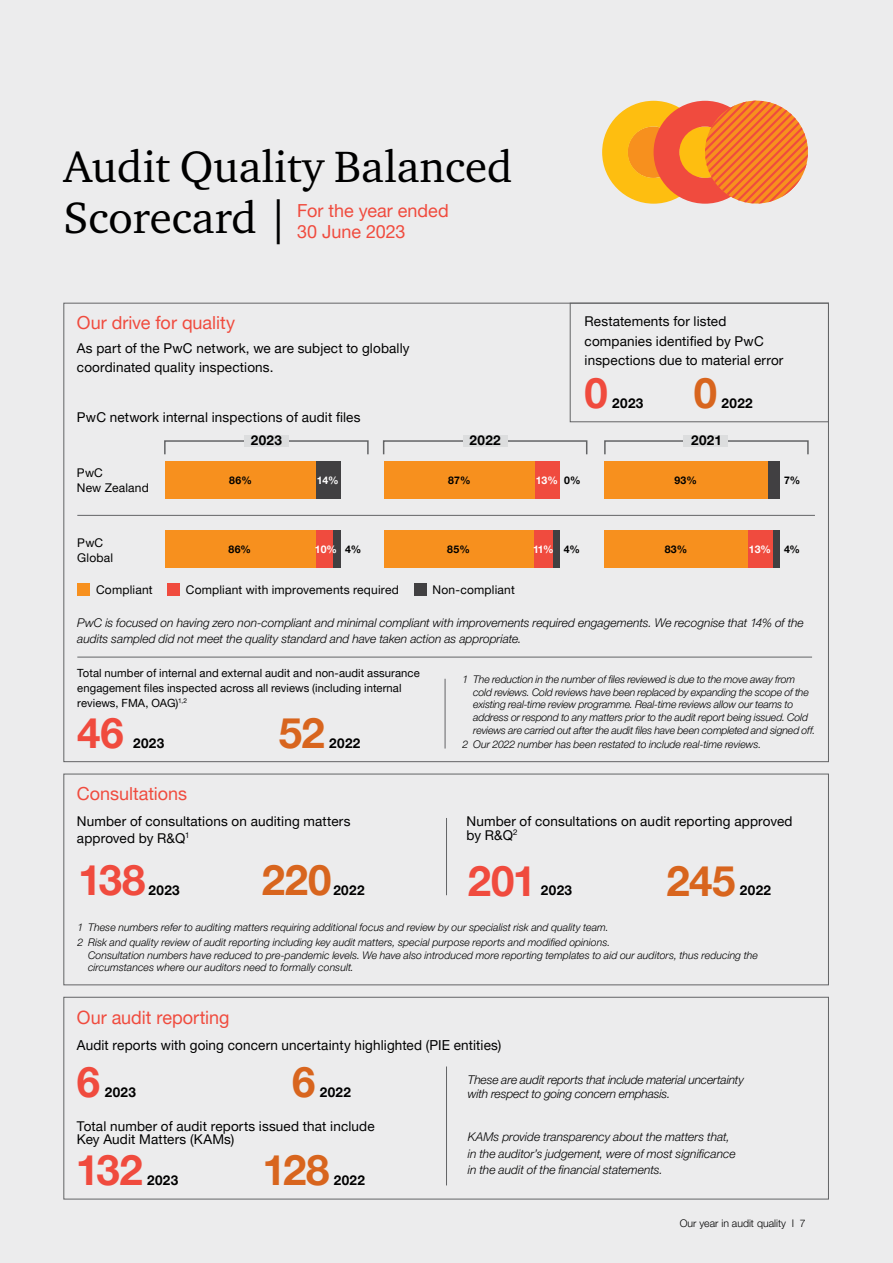
<style>
.page{position:relative;width:893px;height:1263px;background:#ececed}
.page>*{position:absolute;margin:0;border:0;box-sizing:border-box;transform-origin:0 0}
.t1{font:45px/51px "Charter ITC Pro";color:#000}
.t2{font:700 42px "Helvetica Neue LT Pro";letter-spacing:-.015em;color:#f04b3e}
.t3{font:700 42px "Helvetica Neue LT Pro";letter-spacing:-.005em;color:#d8651e}
.t4{font:18.3px "Helvetica Neue LT Pro";color:#f04b3e}
.t5{font:18px/21.6px "Helvetica Neue LT Pro";color:#f04b3e}
.t6{font:13.8px "Helvetica Neue LT Pro";letter-spacing:.01em;color:#000}
.t7{font:13.5px/19.5px "Helvetica Neue LT Pro";letter-spacing:.01em;color:#000}
.t8{font:700 13.5px "Helvetica Neue LT Pro";letter-spacing:.03em;color:#000}
.t9{font:italic 300 12px/16.5px "Helvetica Neue LT Pro";letter-spacing:-.005em;color:#000}
.t10{font:12px/15px "Helvetica Neue LT Pro";letter-spacing:.015em;color:#000}
.t11{font:11.25px/15px "Helvetica Neue LT Pro";letter-spacing:.01em;color:#000}
.t12{font:italic 300 10.5px/12.6px "Helvetica Neue LT Pro";color:#000}
.t13{font:700 10.5px "Helvetica Neue LT Pro";letter-spacing:.04em;color:#000}
.t14{font:300 10.5px "Helvetica Neue LT Pro";color:#000}
.t15{font:700 10.5px "Helvetica Neue LT Pro";letter-spacing:-.01em;color:#fff}
.s1{color:#000}
</style>
<div class="page">
<div style="left:63px;top:997px;width:766px;height:202px;border:1px solid #636466"></div>
<hr style="left:446px;top:1066px;width:1px;height:119px;background:#636466">
<hr style="left:77px;top:515px;width:738px;height:1px;background:#636466">
<div style="left:77px;top:583px;width:13px;height:13px;background:#f7901e"></div>
<div style="left:167px;top:583px;width:13px;height:13px;background:#f04b3e"></div>
<div style="left:414px;top:583px;width:13px;height:13px;background:#414042"></div>
<hr style="left:445px;top:679px;width:1px;height:69px;background:#636466">
<hr style="left:77px;top:657px;width:735px;height:1px;background:#636466">
<div style="left:570px;top:303px;width:259px;height:119px;border:1px solid #636466"></div>
<div style="left:316px;top:530px;width:18px;height:38px;background:#f04b3e"></div>
<div style="left:165px;top:530px;width:151px;height:38px;background:#f7901e"></div>
<div style="left:165px;top:461px;width:151px;height:38px;background:#f7901e"></div>
<div style="left:164px;top:440px;width:205px;height:15px;border:2px solid #636466"></div>
<div style="left:245px;top:435px;width:44px;height:11px;background:#dcddde"></div>
<div style="left:316px;top:461px;width:25px;height:38px;background:#414042"></div>
<div style="left:767px;top:461px;width:12px;height:38px;background:#414042"></div>
<div style="left:604px;top:461px;width:163px;height:38px;background:#f7901e"></div>
<div style="left:604px;top:530px;width:144px;height:38px;background:#f7901e"></div>
<div style="left:604px;top:440px;width:205px;height:15px;border:2px solid #636466"></div>
<div style="left:683px;top:435px;width:45px;height:11px;background:#dcddde"></div>
<div style="left:772px;top:530px;width:7px;height:38px;background:#414042"></div>
<div style="left:748px;top:530px;width:25px;height:38px;background:#f04b3e"></div>
<div style="left:63px;top:774px;width:766px;height:211px;border:1px solid #636466"></div>
<hr style="left:446px;top:818px;width:1px;height:77px;background:#636466">
<div style="left:334px;top:530px;width:7px;height:38px;background:#414042"></div>
<div style="left:552px;top:530px;width:7px;height:38px;background:#414042"></div>
<div style="left:533px;top:530px;width:19px;height:38px;background:#f04b3e"></div>
<div style="left:384px;top:530px;width:149px;height:38px;background:#f7901e"></div>
<div style="left:384px;top:461px;width:151px;height:38px;background:#f7901e"></div>
<div style="left:383px;top:440px;width:204px;height:15px;border:2px solid #636466"></div>
<div style="left:463px;top:435px;width:45px;height:11px;background:#dcddde"></div>
<div style="left:535px;top:461px;width:24px;height:38px;background:#f04b3e"></div>
<svg style="left:602px;top:101px;width:206px;height:103px;background:#f4903f"></svg>
<h1 class="t1" style="left:63px;top:140px;width:451px">Audit Quality Balanced<br>Scorecard |</h1>
<h3 class="t5" style="left:297px;top:199px;width:153px">For the year ended<br>30 June 2023</h3>
<h3 class="t5" style="left:77px;top:311px;width:160px">Our drive for quality</h3>
<p class="t7" style="left:77px;top:338px;width:334px">As part of the PwC network, we are subject to globally coordinated quality inspections.</p>
<p class="t7" style="left:77px;top:407px;width:285px">PwC network internal inspections of audit files</p>
<p class="t10" style="left:77px;top:465px;width:74px">PwC<br>New Zealand</p>
<p class="t8" style="left:251px;top:432px;width:33px">2023</p>
<p class="t13" style="left:229px;top:474px;width:24px">86%</p>
<p class="t15" style="left:317px;top:474px;width:23px">14%</p>
<p class="t8" style="left:470px;top:432px;width:33px">2022</p>
<p class="t13" style="left:448px;top:474px;width:24px">87%</p>
<p class="t7" style="left:585px;top:311px;width:200px">Restatements for listed companies identified by PwC inspections due to material error</p>
<h2 class="t2" style="left:585px;top:367px;width:25px">0</h2>
<p class="t8" style="left:612px;top:395px;width:33px">2023</p>
<h2 class="t3" style="left:694px;top:367px;width:25px">0</h2>
<p class="t8" style="left:721px;top:395px;width:33px">2022</p>
<p class="t15" style="left:536px;top:474px;width:46px">13% <span class="s1">0%</span></p>
<p class="t8" style="left:691px;top:432px;width:32px">2021</p>
<p class="t13" style="left:674px;top:474px;width:24px">93%</p>
<p class="t13" style="left:784px;top:474px;width:18px">7%</p>
<p class="t10" style="left:77px;top:534px;width:37px">PwC<br>Global</p>
<p class="t10" style="left:96px;top:582px;width:58px">Compliant</p>
<p class="t10" style="left:186px;top:582px;width:215px">Compliant with improvements required</p>
<p class="t10" style="left:433px;top:582px;width:84px">Non-compliant</p>
<p class="t9" style="left:77px;top:614px;width:728px">PwC is focused on having zero non-compliant and minimal compliant with improvements required engagements. We recognise that 14% of the audits sampled did not meet the quality standard and have taken action as appropriate.</p>
<p class="t15" style="left:315px;top:543px;width:24px">10%</p>
<p class="t13" style="left:228px;top:543px;width:24px">86%</p>
<p class="t13" style="left:345px;top:543px;width:18px">4%</p>
<p class="t13" style="left:447px;top:543px;width:24px">85%</p>
<p class="t13" style="left:665px;top:543px;width:24px">83%</p>
<p class="t15" style="left:749px;top:543px;width:24px">13%</p>
<p class="t13" style="left:784px;top:543px;width:18px">4%</p>
<p class="t15" style="left:533px;top:543px;width:48px">11% <span class="s1">4%</span></p>
<p class="t11" style="left:77px;top:665px;width:344px">Total number of internal and external audit and non-audit assurance engagement files inspected across all reviews (including internal reviews, FMA, OAG)<sup>1,2</sup></p>
<p class="t8" style="left:133px;top:735px;width:33px">2023</p>
<h2 class="t2" style="left:77px;top:707px;width:48px">46</h2>
<h2 class="t3" style="left:279px;top:707px;width:47px">52</h2>
<p class="t8" style="left:329px;top:735px;width:33px">2022</p>
<h3 class="t5" style="left:77px;top:782px;width:112px">Consultations</h3>
<p class="t7" style="left:77px;top:813px;width:275px;line-height:16.5px">Number of consultations on auditing matters approved by R&amp;Q<sup>1</sup></p>
<p class="t12" style="left:473px;top:673px;width:343px;text-indent:-11px">1 The reduction in the number of files reviewed is due to the move away from cold reviews. Cold reviews have been replaced by expanding the scope of the existing real-time review programme. Real-time reviews allow our teams to address or respond to any matters prior to the audit report being issued. Cold reviews are carried out after the audit files have been completed and signed off.</p>
<p class="t12" style="left:463px;top:738px;width:300px">2 Our 2022 number has been restated to include real-time reviews.</p>
<p class="t7" style="left:467px;top:814px;width:328px;line-height:13.5px">Number of consultations on audit reporting approved by R&amp;Q<sup>2</sup></p>
<h2 class="t2" style="left:78px;top:854px;width:69px">138</h2>
<h2 class="t2" style="left:468px;top:855px;width:70px">201</h2>
<h2 class="t3" style="left:262px;top:854px;width:71px">220</h2>
<p class="t8" style="left:149px;top:882px;width:33px">2023</p>
<p class="t8" style="left:541px;top:882px;width:33px">2023</p>
<p class="t8" style="left:333px;top:882px;width:33px">2022</p>
<h2 class="t3" style="left:666px;top:855px;width:71px">245</h2>
<p class="t8" style="left:740px;top:882px;width:33px">2022</p>
<p class="t12" style="left:78px;top:920px;width:534px;line-height:14.7px">1 These numbers refer to auditing matters requiring additional focus and review by our specialist risk and quality team.<br>2 Risk and quality review of audit reporting including key audit matters, special purpose reports and modified opinions.</p>
<p class="t12" style="left:88px;top:948px;width:671px">Consultation numbers have reduced to pre-pandemic levels. We have also introduced more reporting templates to aid our auditors, thus reducing the circumstances where our auditors need to formally consult.</p>
<h3 class="t4" style="left:77px;top:1006px;width:154px">Our audit reporting</h3>
<h3 class="t6" style="left:77px;top:1036px;width:426px">Audit reports with going concern uncertainty highlighted (PIE entities)</h3>
<h2 class="t2" style="left:77px;top:1055px;width:25px">6</h2>
<p class="t8" style="left:105px;top:1083px;width:33px">2023</p>
<h2 class="t3" style="left:292px;top:1055px;width:25px">6</h2>
<p class="t8" style="left:320px;top:1083px;width:33px">2022</p>
<p class="t7" style="left:77px;top:1119px;width:299px;line-height:13.5px">Total number of audit reports issued that include<br>Key Audit Matters (KAMs)</p>
<h2 class="t2" style="left:76px;top:1144px;width:68px">132</h2>
<p class="t8" style="left:147px;top:1172px;width:33px">2023</p>
<h2 class="t3" style="left:262px;top:1144px;width:69px">128</h2>
<p class="t8" style="left:334px;top:1172px;width:33px">2022</p>
<p class="t9" style="left:468px;top:1072px;width:278px;line-height:14.4px">These are audit reports that include material uncertainty with respect to going concern emphasis.</p>
<p class="t9" style="left:468px;top:1128px;width:269px">KAMs provide transparency about the matters that, in the auditor’s judgement, were of most significance in the audit of the financial statements.</p>
<p class="t14" style="left:680px;top:1216px;width:128px">Our year in audit quality I 7</p>
</div>
